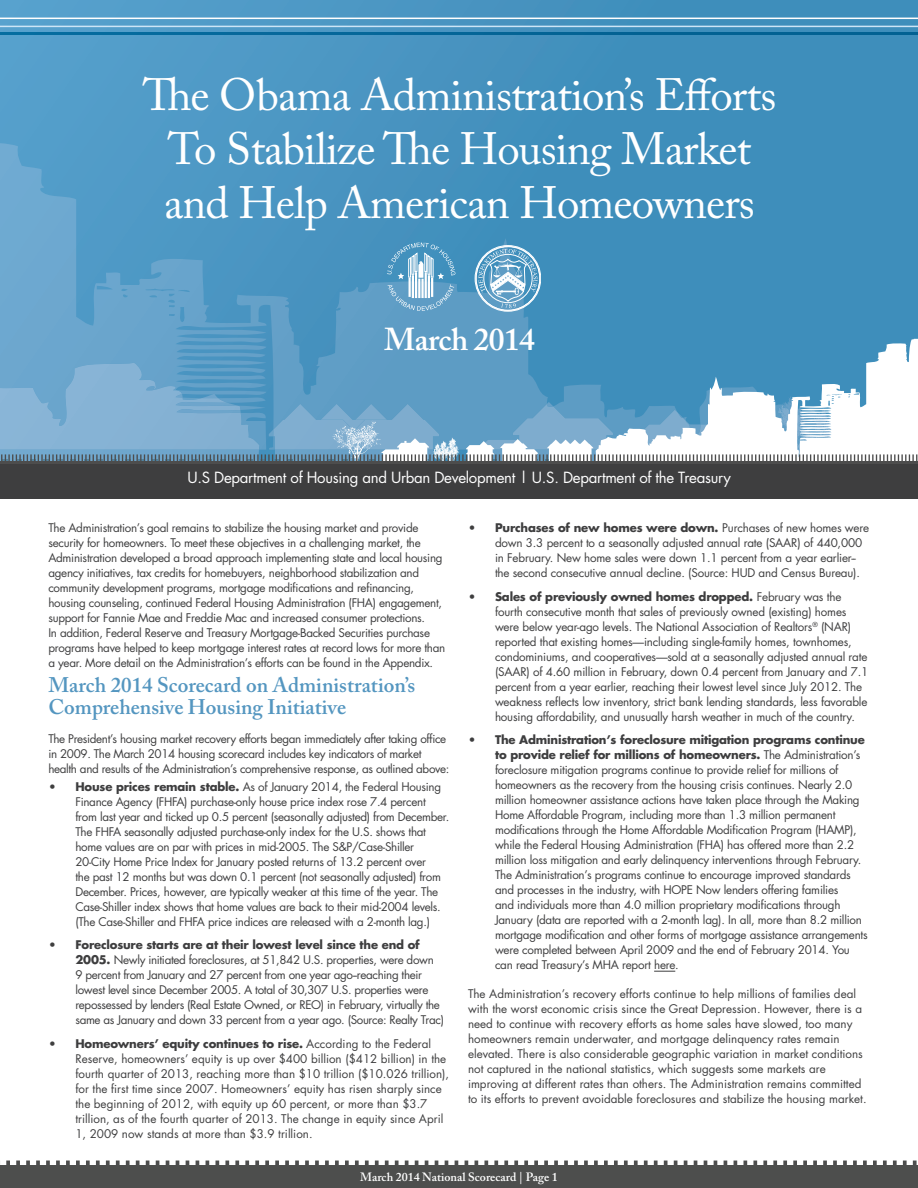
<style>
.page{position:relative;width:918px;height:1188px;background:#fff}
.page>*{position:absolute;margin:0;border:0;box-sizing:border-box;transform-origin:0 0}
.t1{font:45px/54px "Adobe Caslon Pro";letter-spacing:-.02em;color:#fff;text-align:center}
.t2{font:600 31.5px "Adobe Caslon Pro";letter-spacing:-.02em;color:#fff}
.t3{font:600 21px/22.5px "Adobe Caslon Pro";color:#5496c0}
.t4{font:15px "Futura";letter-spacing:-.02em;color:#fff}
.t5{font:13.05px "Helvetica Neue";letter-spacing:.01em;color:#fff}
.t6{font:600 12px "Adobe Caslon Pro";color:#fff}
.t7{font:11.7px/15px "Futura";letter-spacing:-.02em;color:#3e3e3f}
.t8{font:11.7px/15px "Futura";color:#3e3e3f}
.s1{font-weight:700}
</style>
<div class="page">
<svg style="left:654px;top:971px;width:21px;height:1px"></svg>
<svg style="left:0;top:0;width:918px;height:344px;background:#4894c0"></svg>
<div style="left:596px;top:339px;width:322px;height:5px;background:#3e8ebb"></div>
<div style="left:0;top:462px;width:918px;height:37px;background:#3e3e3f"></div>
<svg style="left:0;top:344px;width:918px;height:120px"></svg>
<svg style="left:387px;top:243px;width:69px;height:68px;background:#73abcd"></svg>
<div style="left:476px;top:246px;width:64px;height:65px;border:1px solid #fff;border-radius:50%"></div>
<svg style="left:478px;top:248px;width:60px;height:60px;background:#7fb3d1"></svg>
<hr style="left:0;top:18px;width:918px;height:1px;background:#fff">
<hr style="left:0;top:26px;width:918px;height:1px;background:#cde5f6">
<hr style="left:0;top:33px;width:918px;height:1px;background:#046597">
<svg style="left:6px;top:1160px;width:911px;height:5px"></svg>
<div style="left:0;top:1165px;width:918px;height:23px;background:#4d4e4d"></div>
<div style="left:142px;top:77px;width:49px;height:33px;background:#519bc8"></div>
<div style="left:383px;top:131px;width:48px;height:33px;background:#4792bf"></div>
<h1 class="t1" style="left:164px;top:68px;width:614px">e Obama Administration’s Efforts<br>To Stabilize e Housing Market and Help American Homeowners</h1>
<h2 class="t2" style="left:384px;top:320px;width:152px">March 2014</h2>
<p class="t5" style="left:157px;top:467px;width:600px">U.S. Department of Housing and Urban Development | Office of Policy Development and Research</p>
<p class="t4" style="left:188px;top:467px;width:545px">U.S Department of Housing and Urban Development | U.S. Department of the Treasury</p>
<p class="t7" style="left:48px;top:520px;width:398px">The Administration’s goal remains to stabilize the housing market and provide security for homeowners. To meet these objectives in a challenging market, the Administration developed a broad approach implementing state and local housing agency initiatives, tax credits for homebuyers, neighborhood stabilization and community development programs, mortgage modifications and refinancing, housing counseling, continued Federal Housing Administration (FHA) engagement, support for Fannie Mae and Freddie Mac and increased consumer protections.<br>In addition, Federal Reserve and Treasury Mortgage-Backed Securities purchase programs have helped to keep mortgage interest rates at record lows for more than a year. More detail on the Administration’s efforts can be found in the Appendix.</p>
<h3 class="t3" style="left:48px;top:673px;width:368px">March 2014 Scorecard on Administration’s<br>Comprehensive Housing Initiative</h3>
<p class="t7" style="left:48px;top:731px;width:403px">The President’s housing market recovery efforts began immediately after taking office in 2009. The March 2014 housing scorecard includes key indicators of market health and results of the Administration’s comprehensive response, as outlined above:</p>
<p class="t7" style="left:75px;top:779px;width:376px;text-indent:-27px"><span class="s1">• House prices remain stable.</span> As of January 2014, the Federal Housing Finance Agency (FHFA) purchase-only house price index rose 7.4 percent from last year and ticked up 0.5 percent (seasonally adjusted) from December.<br>The FHFA seasonally adjusted purchase-only index for the U.S. shows that home values are on par with prices in mid-2005. The S&amp;P/Case-Shiller 20-City Home Price Index for January posted returns of 13.2 percent over<br>the past 12 months but was down 0.1 percent (not seasonally adjusted) from December. Prices, however, are typically weaker at this time of the year. The Case-Shiller index shows that home values are back to their mid-2004 levels. (The Case-Shiller and FHFA price indices are released with a 2-month lag.)</p>
<p class="t7" style="left:75px;top:937px;width:370px;text-indent:-27px"><span class="s1">• Foreclosure starts are at their lowest level since the end of 2005.</span> Newly initiated foreclosures, at 51,842 U.S. properties, were down<br>9 percent from January and 27 percent from one year ago--reaching their lowest level since December 2005. A total of 30,307 U.S. properties were repossessed by lenders (Real Estate Owned, or REO) in February, virtually the same as January and down 33 percent from a year ago. (Source: Realty Trac)</p>
<p class="t8" style="left:75px;top:1036px;width:375px;text-indent:-27px"><span class="s1">• Homeowners’ equity continues to rise.</span> According to the Federal Reserve, homeowners’ equity is up over $400 billion ($412 billion) in the fourth quarter of 2013, reaching more than $10 trillion ($10.026 trillion), for the first time since 2007. Homeowners’ equity has risen sharply since the beginning of 2012, with equity up 60 percent, or more than $3.7 trillion, as of the fourth quarter of 2013. The change in equity since April 1, 2009 now stands at more than $3.9 trillion.</p>
<p class="t7" style="left:495px;top:520px;width:376px;text-indent:-27px"><span class="s1">• Purchases of new homes were down.</span> Purchases of new homes were down 3.3 percent to a seasonally adjusted annual rate (SAAR) of 440,000 in February. New home sales were down 1.1 percent from a year earlier-- the second consecutive annual decline. (Source: HUD and Census Bureau).</p>
<p class="t7" style="left:495px;top:589px;width:375px;text-indent:-27px"><span class="s1">• Sales of previously owned homes dropped.</span> February was the fourth consecutive month that sales of previously owned (existing) homes were below year-ago levels. The National Association of Realtors<sup>®</sup> (NAR) reported that existing homes—including single-family homes, townhomes, condominiums, and cooperatives—sold at a seasonally adjusted annual rate (SAAR) of 4.60 million in February, down 0.4 percent from January and 7.1 percent from a year earlier, reaching their lowest level since July 2012. The weakness reflects low inventory, strict bank lending standards, less favorable housing affordability, and unusually harsh weather in much of the country.</p>
<p class="t7" style="left:495px;top:732px;width:374px;text-indent:-27px"><span class="s1">• The Administration’s foreclosure mitigation programs continue to provide relief for millions of homeowners.</span> The Administration’s foreclosure mitigation programs continue to provide relief for millions of homeowners as the recovery from the housing crisis continues. Nearly 2.0 million homeowner assistance actions have taken place through the Making Home Affordable Program, including more than 1.3 million permanent modifications through the Home Affordable Modification Program (HAMP), while the Federal Housing Administration (FHA) has offered more than 2.2 million loss mitigation and early delinquency interventions through February.<br>The Administration’s programs continue to encourage improved standards and processes in the industry, with HOPE Now lenders offering families<br>and individuals more than 4.0 million proprietary modifications through January (data are reported with a 2-month lag). In all, more than 8.2 million mortgage modification and other forms of mortgage assistance arrangements were completed between April 2009 and the end of February 2014. You can read Treasury’s MHA report here.</p>
<p class="t8" style="left:468px;top:986px;width:400px">The Administration’s recovery efforts continue to help millions of families deal with the worst economic crisis since the Great Depression. However, there is a need to continue with recovery efforts as home sales have slowed, too many homeowners remain underwater, and mortgage delinquency rates remain elevated. There is also considerable geographic variation in market conditions not captured in the national statistics, which suggests some markets are improving at different rates than others. The Administration remains committed to its efforts to prevent avoidable foreclosures and stabilize the housing market.</p>
<p class="t6" style="left:360px;top:1170px;width:199px">March 2014 National Scorecard | Page 1</p>
</div>
